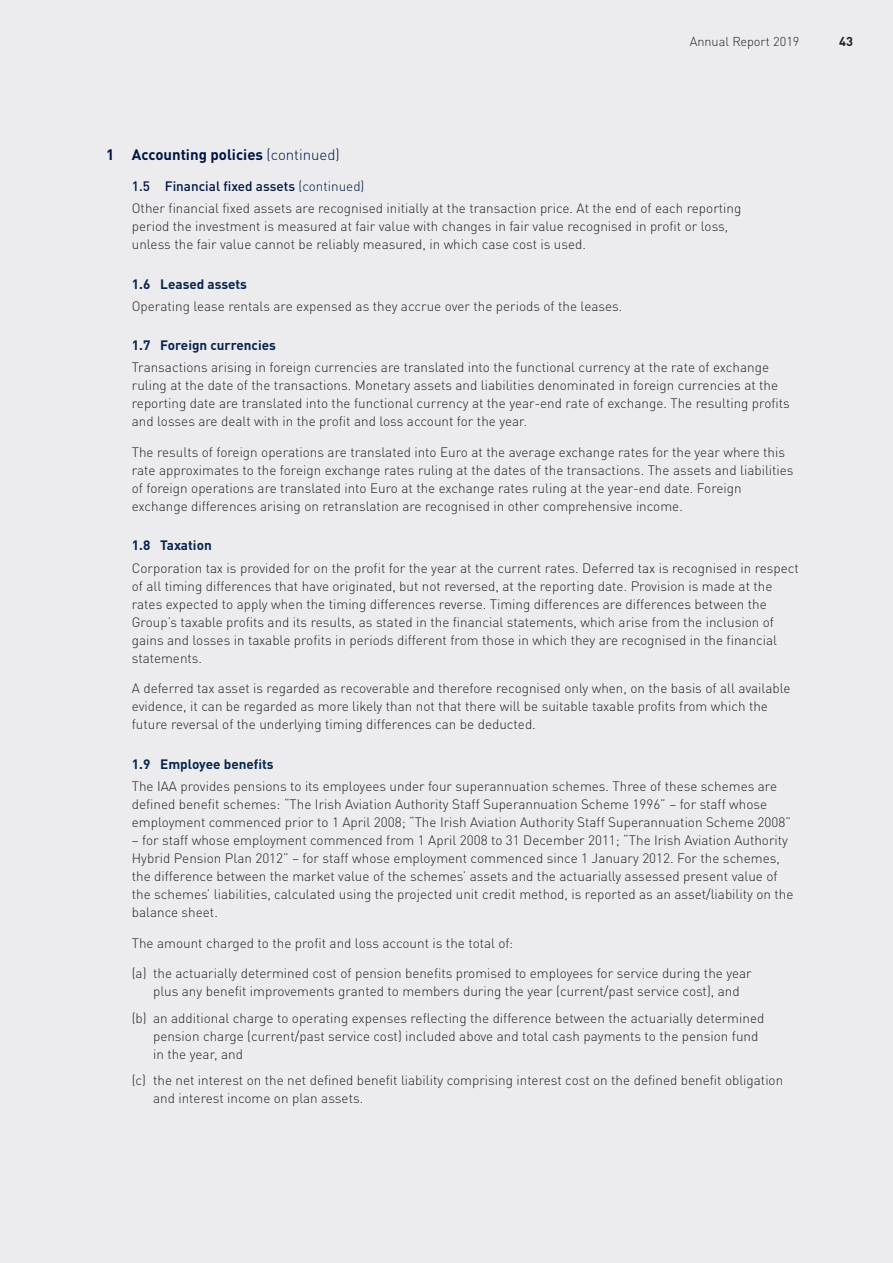
<style>
.page{position:relative;width:893px;height:1263px;background:#ececee}
.page>*{position:absolute;margin:0;border:0;box-sizing:border-box;transform-origin:0 0}
.t1{font:700 15px "DIN Pro";color:#001442}
.t2{font:300 13.5px/18px "DIN Pro";color:#231f20}
.t3{font:700 13.5px "DIN Pro";color:#07254f}
.t4{font:300 12.75px "DIN Pro";color:#231f20}
.t5{font:700 12.75px "DIN Pro";color:#231f20}
.s1{font-weight:300}
.s2{font-weight:500;color:#001442}
.s3{color:#001442}
</style>
<div class="page">
<p class="t4" style="left:690px;top:31px;width:111px">Annual Report 2019</p>
<p class="t5" style="left:839px;top:31px;width:15px">43</p>
<p class="t1" style="left:106px;top:142px;width:235px">1 Accounting policies <span class="s1">(continued)</span></p>
<p class="t2" style="left:132px;top:174px;width:611px;line-height:22.2px"><span class="s2">1.5 Financial fixed assets</span> <span class="s3">(continued)<br></span>Other financial fixed assets are recognised initially at the transaction price. At the end of each reporting</p>
<p class="t2" style="left:132px;top:216px;width:598px">period the investment is measured at fair value with changes in fair value recognised in profit or loss, unless the fair value cannot be reliably measured, in which case cost is used.</p>
<p class="t3" style="left:132px;top:272px;width:117px">1.6 Leased assets</p>
<p class="t2" style="left:132px;top:296px;width:492px">Operating lease rentals are expensed as they accrue over the periods of the leases.</p>
<p class="t3" style="left:132px;top:334px;width:146px">1.7 Foreign currencies</p>
<p class="t2" style="left:132px;top:357px;width:660px">Transactions arising in foreign currencies are translated into the functional currency at the rate of exchange ruling at the date of the transactions. Monetary assets and liabilities denominated in foreign currencies at the reporting date are translated into the functional currency at the year-end rate of exchange. The resulting profits and losses are dealt with in the profit and loss account for the year.</p>
<p class="t2" style="left:132px;top:442px;width:663px">The results of foreign operations are translated into Euro at the average exchange rates for the year where this rate approximates to the foreign exchange rates ruling at the dates of the transactions. The assets and liabilities of foreign operations are translated into Euro at the exchange rates ruling at the year-end date. Foreign exchange differences arising on retranslation are recognised in other comprehensive income.</p>
<p class="t3" style="left:132px;top:534px;width:81px">1.8 Taxation</p>
<p class="t2" style="left:132px;top:557px;width:669px">Corporation tax is provided for on the profit for the year at the current rates. Deferred tax is recognised in respect of all timing differences that have originated, but not reversed, at the reporting date. Provision is made at the rates expected to apply when the timing differences reverse. Timing differences are differences between the Group’s taxable profits and its results, as stated in the financial statements, which arise from the inclusion of gains and losses in taxable profits in periods different from those in which they are recognised in the financial statements.</p>
<p class="t2" style="left:132px;top:678px;width:660px">A deferred tax asset is regarded as recoverable and therefore recognised only when, on the basis of all available evidence, it can be regarded as more likely than not that there will be suitable taxable profits from which the future reversal of the underlying timing differences can be deducted.</p>
<p class="t3" style="left:132px;top:752px;width:143px">1.9 Employee benefits</p>
<p class="t2" style="left:132px;top:776px;width:661px">The IAA provides pensions to its employees under four superannuation schemes. Three of these schemes are defined benefit schemes: “The Irish Aviation Authority Staff Superannuation Scheme 1996” – for staff whose employment commenced prior to 1 April 2008; “The Irish Aviation Authority Staff Superannuation Scheme 2008”</p>
<p class="t2" style="left:132px;top:830px;width:663px">– for staff whose employment commenced from 1 April 2008 to 31 December 2011; “The Irish Aviation Authority Hybrid Pension Plan 2012” – for staff whose employment commenced since 1 January 2012. For the schemes, the difference between the market value of the schemes’ assets and the actuarially assessed present value of the schemes’ liabilities, calculated using the projected unit credit method, is reported as an asset/liability on the balance sheet.</p>
<p class="t2" style="left:132px;top:932px;width:383px">The amount charged to the profit and loss account is the total of:</p>
<p class="t2" style="left:153px;top:963px;width:600px;text-indent:-21px">(a) the actuarially determined cost of pension benefits promised to employees for service during the year plus any benefit improvements granted to members during the year (current/past service cost), and</p>
<p class="t2" style="left:153px;top:1008px;width:613px;text-indent:-21px">(b) an additional charge to operating expenses reflecting the difference between the actuarially determined pension charge (current/past service cost) included above and total cash payments to the pension fund in the year, and</p>
<p class="t2" style="left:153px;top:1070px;width:632px;text-indent:-21px">(c) the net interest on the net defined benefit liability comprising interest cost on the defined benefit obligation and interest income on plan assets.</p>
</div>
